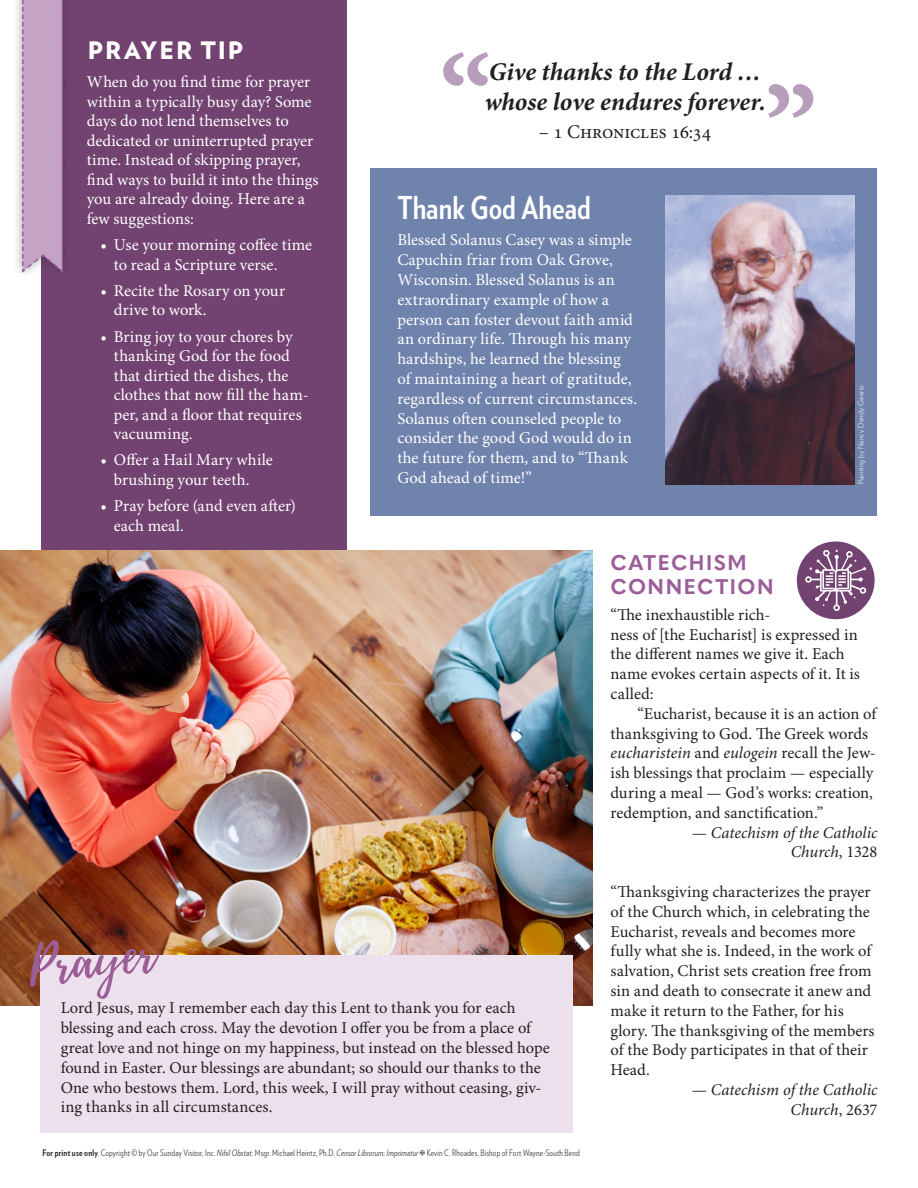
<style>
.page{position:relative;width:918px;height:1188px;background:#fff}
.page>*{position:absolute;margin:0;border:0;box-sizing:border-box;transform-origin:0 0}
.Body{font:700 118.65px "Minion Pro";color:#b79eba}
.Heading_3{font:700 31.5px "Verlag Condensed";color:#fff}
.t1{font:italic 700 25.5px/30px "Minion Pro";letter-spacing:-.005em;color:#231f20}
.Heading_3-2{font:900 24px "Verlag";letter-spacing:.08em;color:#fff}
.Heading_3-3{font:700 21px/24.2px "Quasimoda";letter-spacing:.07em;color:#9b5e98}
.t2{font:19.5px "Minion Pro";letter-spacing:-.005em;color:#231f20}
.Body-2{font:16.5px/19.8px "Minion Pro";letter-spacing:.005em;color:#231f20}
.Body-3{font:16.5px/19.8px "Minion Pro";color:#fff}
.Heading_3-4{font:16.5px/19.5px "Minion Pro";letter-spacing:.005em;color:#fff}
.Body-4{font:italic 16.5px/19.8px "Minion Pro";color:#231f20;text-align:right}
.BodySerif{font:300 9px "Verlag Condensed";letter-spacing:.02em;color:#231f20}
.BodySerif-2{font:300 7.5px "Verlag";letter-spacing:.03em;color:#fff}
.s1{font-weight:700}
.s2{font-style:italic}
.s3{font-style:normal}
</style>
<div class="page">
<div style="left:41px;top:0;width:306px;height:576px;background:#724270"></div>
<img style="left:0;top:550px;width:592px;height:455px">
<div style="left:797px;top:542px;width:78px;height:77px;background:#724270;border-radius:50%"></div>
<svg style="left:804px;top:549px;width:62px;height:63px"></svg>
<div style="left:370px;top:168px;width:508px;height:347px;background:#6f83ad"></div>
<div style="left:40px;top:955px;width:533px;height:178px;background:#ebe0ec"></div>
<svg style="left:30px;top:939px;width:129px;height:60px"></svg>
<div style="left:12px;top:0;width:60px;height:281px;background:#231f20;opacity:.4"></div>
<svg style="left:21px;top:0;width:43px;height:274px;background:#be9dbe"></svg>
<img style="left:666px;top:196px;width:189px;height:288px">
<p class="Heading_3-2" style="left:88px;top:31px;width:157px">PRAYER TIP</p>
<p class="Heading_3-4" style="left:87px;top:73px;width:233px">When do you find time for prayer within a typically busy day? Some days do not lend themselves to dedicated or uninterrupted prayer time. Instead of skipping prayer, find ways to build it into the things you are already doing. Here are a few suggestions:</p>
<p class="Body-3" style="left:114px;top:236px;width:200px;text-indent:-14px">• Use your morning coffee time to read a Scripture verse.</p>
<p class="Body-3" style="left:114px;top:282px;width:173px;text-indent:-14px">• Recite the Rosary on your drive to work.</p>
<p class="Body-3" style="left:114px;top:327px;width:196px;text-indent:-14px">• Bring joy to your chores by thanking God for the food that dirtied the dishes, the clothes that now fill the ham&shy;per, and a floor that requires vacuuming.</p>
<p class="Body-3" style="left:100px;top:451px;width:174px;text-align:center">• Offer a Hail Mary while brushing your teeth.</p>
<p class="Body-3" style="left:114px;top:497px;width:184px;text-indent:-14px">• Pray before (and even after) each meal.</p>
<p class="Body" style="left:492px;top:111px;width:54px;rotate:-180deg">”</p>
<p class="t1" style="left:484px;top:58px;width:283px">Give thanks to the Lord … whose love endures forever.</p>
<p class="t2" style="left:539px;top:120px;width:174px">– 1 Chronicles 16:34</p>
<p class="Body" style="left:764px;top:59px;width:54px">”</p>
<p class="Heading_3" style="left:398px;top:184px;width:195px">Thank God Ahead</p>
<p class="Body-3" style="left:398px;top:231px;width:241px">Blessed Solanus Casey was a simple<br>Capuchin friar from Oak Grove,<br>Wisconsin. Blessed Solanus is an extraordinary example of how a person can foster devout faith amid an ordinary life. Through his many hardships, he learned the blessing of maintaining a heart of gratitude, regardless of current circumstances.<br>Solanus often counseled people to consider the good God would do in the future for them, and to “Thank<br>God ahead of time!”</p>
<p class="BodySerif-2" style="left:855px;top:484px;width:101px;rotate:-90deg">Painting by Nancy Dendy Geerts</p>
<p class="Body-2" style="left:61px;top:999px;width:490px">Lord Jesus, may I remember each day this Lent to thank you for each blessing and each cross. May the devotion I offer you be from a place of great love and not hinge on my happiness, but instead on the blessed hope found in Easter. Our blessings are abundant; so should our thanks to the One who bestows them. Lord, this week, I will pray without ceasing, giv&shy;ing thanks in all circumstances.</p>
<p class="BodySerif" style="left:42px;top:1147px;width:539px"><span class="s1">For print use only</span>. Copyright © by Our Sunday Visitor, Inc. <span class="s2">Nihil Obstat</span>: Msgr. Michael Heintz, Ph.D. <span class="s2">Censor Librorum; Imprimatur</span> ✠ Kevin C. Rhoades, Bishop of Fort Wayne-South Bend</p>
<p class="Heading_3-3" style="left:610px;top:549px;width:165px">CATECHISM<br>CONNECTION</p>
<p class="Body-2" style="left:610px;top:605px;width:251px">“The inexhaustible rich-<br>ness of [the Eucharist] is expressed in the different names we give it. Each name evokes certain aspects of it. It is called:</p>
<p class="Body-2" style="left:610px;top:704px;width:269px;text-indent:27px">“Eucharist, because it is an action of thanksgiving to God. The Greek words <span class="s2">eucharistein</span> and <span class="s2">eulogein</span> recall the Jew&shy;ish blessings that proclaim — especially during a meal — God’s works: creation, redemption, and sanctification.”</p>
<p class="Body-4" style="left:692px;top:823px;width:187px"><span class="s3">—</span> Catechism of the Catholic<br>Church<span class="s3">, 1328</span></p>
<p class="Body-2" style="left:611px;top:883px;width:266px">“Thanksgiving characterizes the prayer of the Church which, in celebrating the Eucharist, reveals and becomes more fully what she is. Indeed, in the work of salvation, Christ sets creation free from sin and death to consecrate it anew and make it return to the Father, for his glory. The thanksgiving of the members of the Body participates in that of their Head.</p>
<p class="Body-4" style="left:692px;top:1081px;width:187px"><span class="s3">—</span> Catechism of the Catholic<br>Church<span class="s3">, 2637</span></p>
</div>
